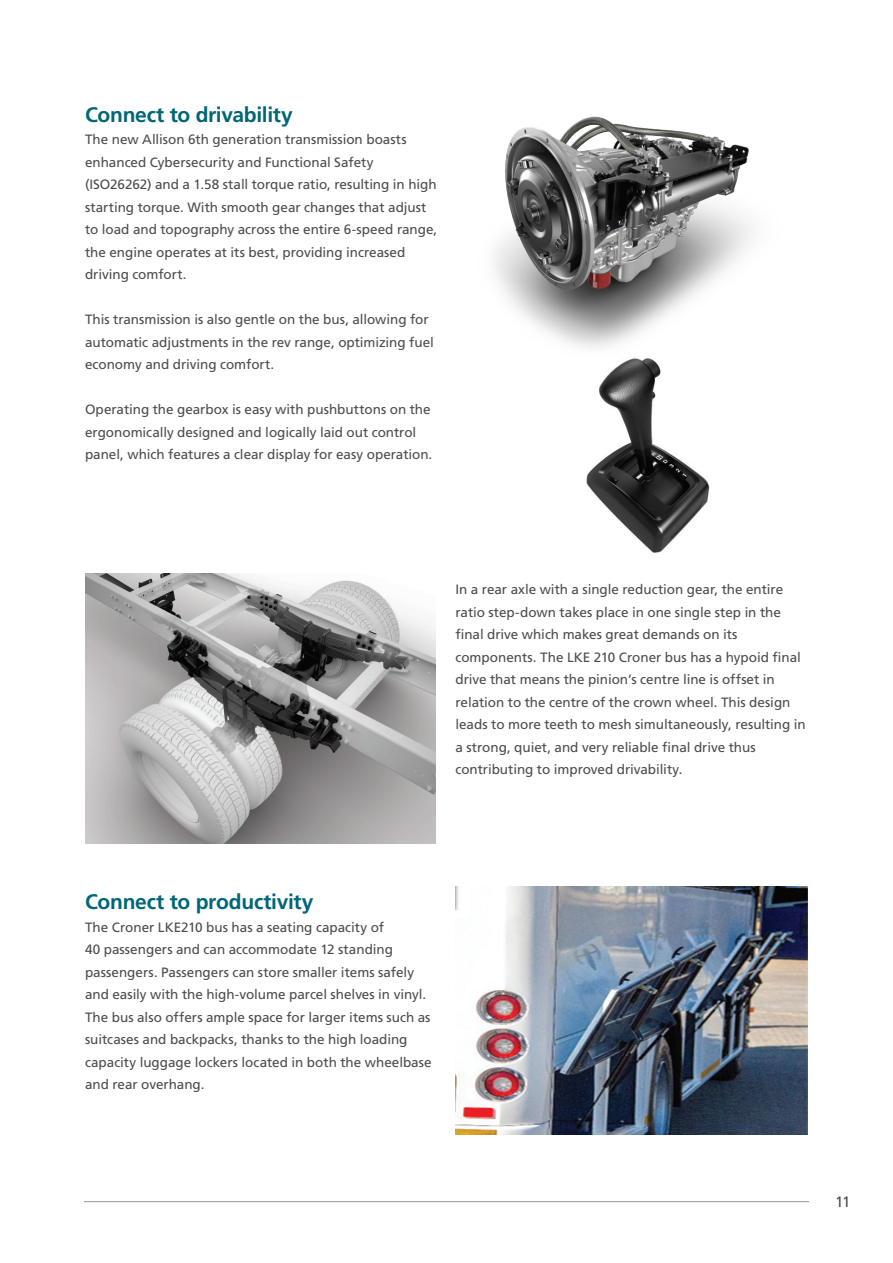
<style>
.page{position:relative;width:893px;height:1263px;background:#fff}
.page>*{position:absolute;margin:0;border:0;box-sizing:border-box;transform-origin:0 0}
.t1{font:700 21px "Frutiger LT Std";letter-spacing:-.015em;color:#016676}
.t2{font:15px "Frutiger LT Std";color:#4b4c4d}
.t3{font:13.5px/22.5px "Frutiger LT Std";letter-spacing:-.005em;color:#4b4c4d}
</style>
<div class="page">
<hr style="left:84px;top:1201px;width:725px;height:1px;background:#939598">
<img style="left:586px;top:369px;width:124px;height:184px">
<img style="left:494px;top:116px;width:259px;height:253px">
<img style="left:85px;top:573px;width:351px;height:270px">
<img style="left:455px;top:887px;width:353px;height:247px">
<h1 class="t1" style="left:85px;top:102px;width:209px">Connect to drivability</h1>
<p class="t3" style="left:85px;top:128px;width:354px">The new Allison 6th generation transmission boasts enhanced Cybersecurity and Functional Safety (ISO26262) and a 1.58 stall torque ratio, resulting in high starting torque. With smooth gear changes that adjust to load and topography across the entire 6-speed range, the engine operates at its best, providing increased driving comfort.</p>
<p class="t3" style="left:85px;top:308px;width:350px">This transmission is also gentle on the bus, allowing for automatic adjustments in the rev range, optimizing fuel economy and driving comfort.</p>
<p class="t3" style="left:85px;top:398px;width:349px">Operating the gearbox is easy with pushbuttons on the ergonomically designed and logically laid out control panel, which features a clear display for easy operation.</p>
<p class="t3" style="left:455px;top:578px;width:352px">In a rear axle with a single reduction gear, the entire ratio step-down takes place in one single step in the final drive which makes great demands on its components. The LKE 210 Croner bus has a hypoid final drive that means the pinion’s centre line is offset in relation to the centre of the crown wheel. This design leads to more teeth to mesh simultaneously, resulting in a strong, quiet, and very reliable final drive thus contributing to improved drivability.</p>
<h1 class="t1" style="left:85px;top:889px;width:230px">Connect to productivity</h1>
<p class="t3" style="left:85px;top:916px;width:348px">The Croner LKE210 bus has a seating capacity of<br>40 passengers and can accommodate 12 standing passengers. Passengers can store smaller items safely and easily with the high-volume parcel shelves in vinyl.<br>The bus also offers ample space for larger items such as suitcases and backpacks, thanks to the high loading capacity luggage lockers located in both the wheelbase and rear overhang.</p>
<p class="t2" style="left:835px;top:1193px;width:17px">11</p>
</div>
